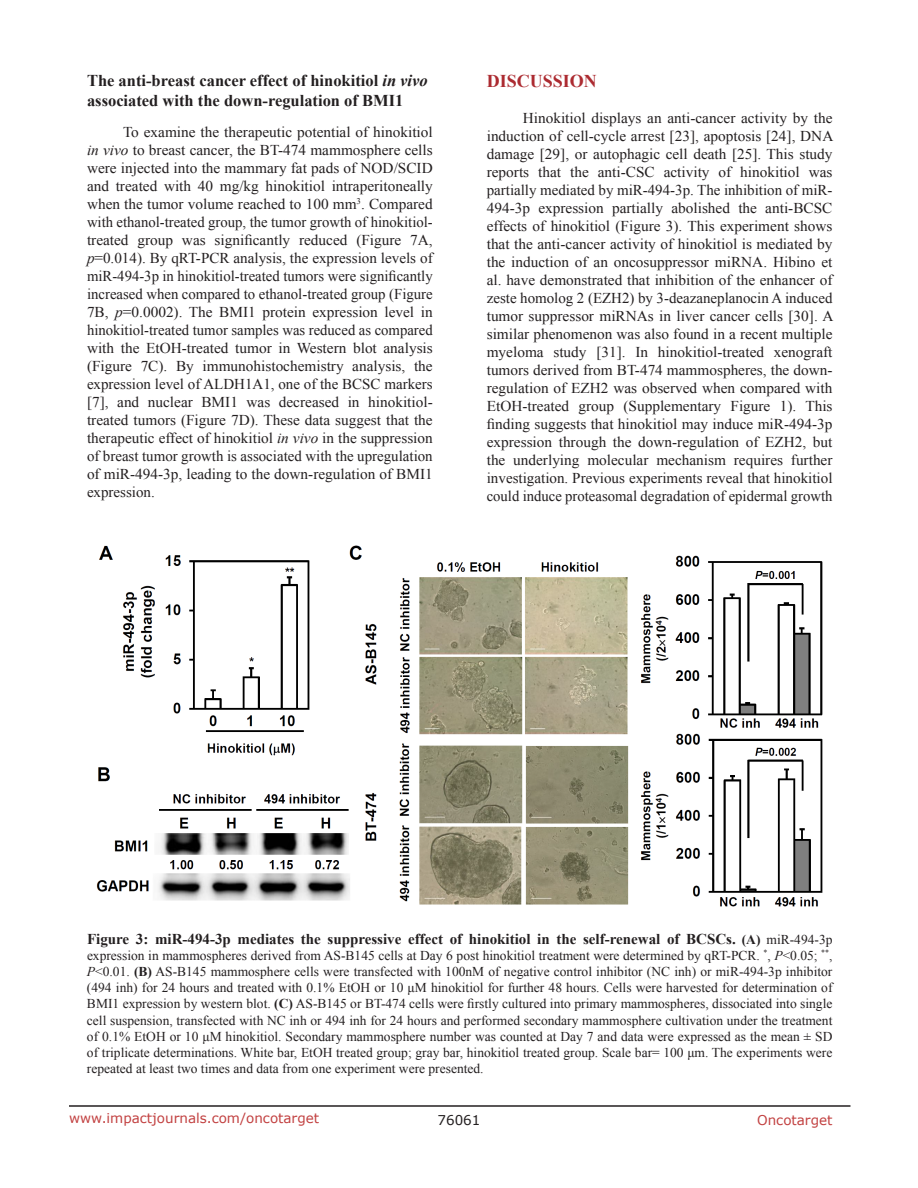
<style>
.page{position:relative;width:918px;height:1188px;background:#fff}
.page>*{position:absolute;margin:0;border:0;box-sizing:border-box;transform-origin:0 0}
.Heading{font:700 18px "Times New Roman";color:#ac2b31}
.SubHeading{font:700 16.5px/19.8px "Times New Roman";color:#231f20}
.BodyText{font:15px/18px "Times New Roman";color:#231f20;text-align:justify}
.figuretext{font:700 15px "Times New Roman";color:#231f20}
.figuretext-2{font:13.5px/16.2px "Times New Roman";color:#231f20;text-align:justify}
.t1{font:13.5px "Verdana";color:#c24141}
.t2{font:13.5px "Verdana";color:#231f20}
.s1{font-style:italic}
.s2{font-size:13.5px}
.s3{font-weight:400;font-size:13.5px}
.s4{font-weight:700}
</style>
<div class="page">
<hr style="left:69px;top:1105px;width:781px;height:2px;background:#231f20">
<img style="left:97px;top:545px;width:726px;height:361px">
<p class="SubHeading" style="left:87px;top:70px;width:342px">The anti-breast cancer effect of hinokitiol <span class="s1">in vivo </span>associated with the down-regulation of BMI1</p>
<p class="BodyText" style="left:87px;top:123px;width:347px;text-indent:36px">To examine the therapeutic potential of hinokitiol <span class="s1">in vivo</span> to breast cancer, the BT-474 mammosphere cells were injected into the mammary fat pads of NOD/SCID and treated with 40 mg/kg hinokitiol intraperitoneally when the tumor volume reached to 100 mm<sup>3</sup>. Compared with ethanol-treated group, the tumor growth of hinokitiol&shy;treated group was significantly reduced (Figure 7A, <span class="s1">p</span>=0.014). By qRT-PCR analysis, the expression levels of miR-494-3p in hinokitiol-treated tumors were significantly increased when compared to ethanol-treated group (Figure 7B, <span class="s1">p</span>=0.0002). The BMI1 protein expression level in hinokitiol-treated tumor samples was reduced as compared with the EtOH-treated tumor in Western blot analysis (Figure 7C). By immunohistochemistry analysis, the expression level of ALDH1A1, one of the BCSC markers [7], and nuclear BMI1 was decreased in hinokitiol&shy;treated tumors (Figure 7D). These data suggest that the therapeutic effect of hinokitiol <span class="s1">in vivo</span> in the suppression of breast tumor growth is associated with the upregulation of miR-494-3p, leading to the down-regulation of BMI1 expression.</p>
<p class="Heading" style="left:487px;top:69px;width:112px">DISCUSSION</p>
<p class="BodyText" style="left:487px;top:109px;width:348px;text-indent:36px">Hinokitiol displays an anti-cancer activity by the induction of cell-cycle arrest [23], apoptosis [24], DNA damage [29], or autophagic cell death [25]. This study reports that the anti-CSC activity of hinokitiol was partially mediated by miR-494-3p. The inhibition of miR-494-3p expression partially abolished the anti-BCSC effects of hinokitiol (Figure 3). This experiment shows that the anti-cancer activity of hinokitiol is mediated by the induction of an oncosuppressor miRNA. Hibino et al. have demonstrated that inhibition of the enhancer of zeste homolog 2 (EZH2) by 3-deazaneplanocin A induced tumor suppressor miRNAs in liver cancer cells [30]. A similar phenomenon was also found in a recent multiple myeloma study [31]. In hinokitiol-treated xenograft tumors derived from BT-474 mammospheres, the down&shy;regulation of EZH2 was observed when compared with EtOH-treated group (Supplementary Figure 1). This finding suggests that hinokitiol may induce miR-494-3p expression through the down-regulation of EZH2, but the underlying molecular mechanism requires further investigation. Previous experiments reveal that hinokitiol could induce proteasomal degradation of epidermal growth</p>
<p class="figuretext" style="left:87px;top:928px;width:747px">Figure 3: miR-494-3p mediates the suppressive effect of hinokitiol in the self-renewal of BCSCs. <span class="s2">(A)</span> <span class="s3">miR-494-3p</span></p>
<p class="figuretext-2" style="left:87px;top:947px;width:747px">expression in mammospheres derived from AS-B145 cells at Day 6 post hinokitiol treatment were determined by qRT-PCR. <sup>*</sup>, <span class="s1">P</span>&lt;0.05; <sup>**</sup>, <span class="s1">P</span>&lt;0.01. <span class="s4">(B)</span> AS-B145 mammosphere cells were transfected with 100nM of negative control inhibitor (NC inh) or miR-494-3p inhibitor (494 inh) for 24 hours and treated with 0.1% EtOH or 10 μM hinokitiol for further 48 hours. Cells were harvested for determination of BMI1 expression by western blot. <span class="s4">(C)</span> AS-B145 or BT-474 cells were firstly cultured into primary mammospheres, dissociated into single cell suspension, transfected with NC inh or 494 inh for 24 hours and performed secondary mammosphere cultivation under the treatment of 0.1% EtOH or 10 μM hinokitiol. Secondary mammosphere number was counted at Day 7 and data were expressed as the mean ± SD of triplicate determinations. White bar, EtOH treated group; gray bar, hinokitiol treated group. Scale bar= 100 μm. The experiments were repeated at least two times and data from one experiment were presented.</p>
<p class="t1" style="left:69px;top:1109px;width:252px">www.impactjournals.com/oncotarget</p>
<p class="t2" style="left:438px;top:1111px;width:44px">76061</p>
<p class="t1" style="left:757px;top:1111px;width:77px">Oncotarget</p>
</div>
